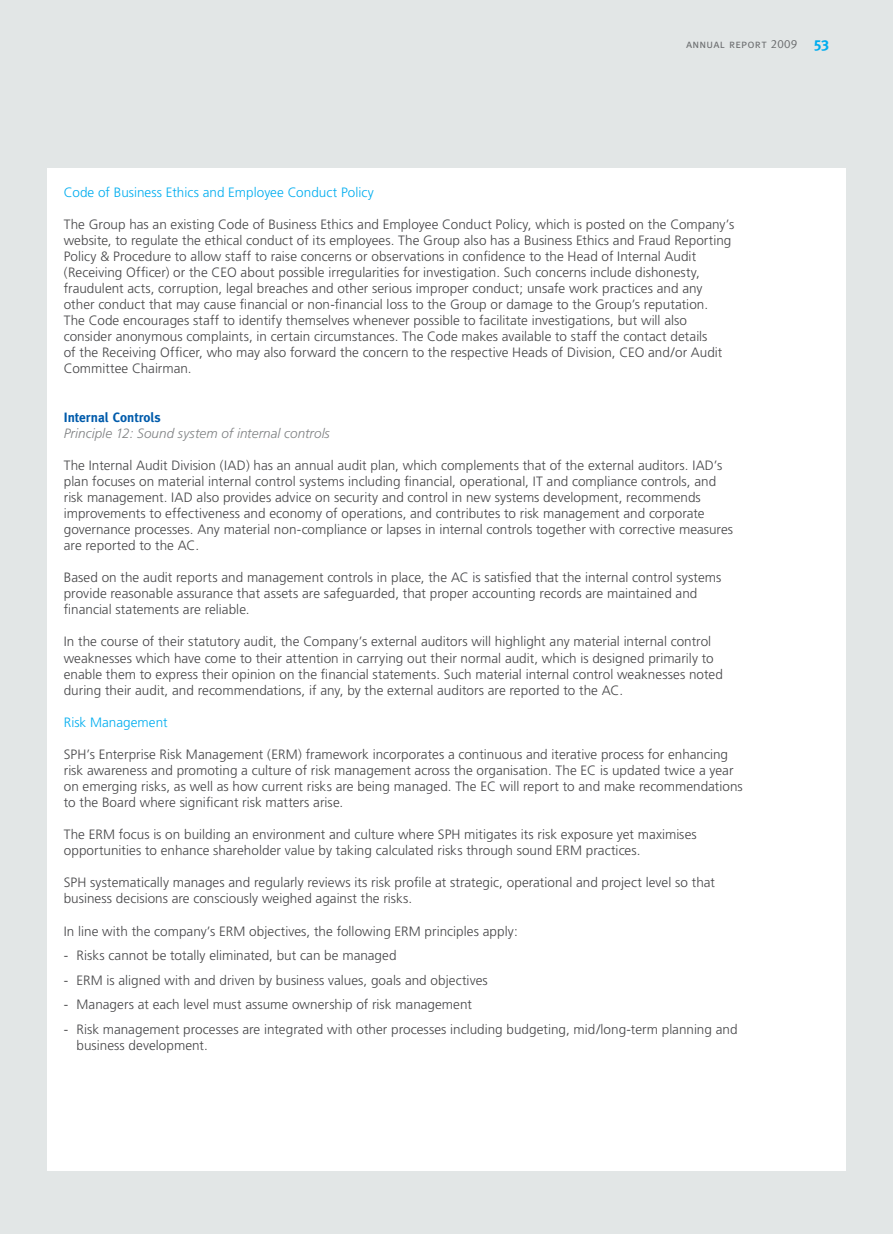
<style>
.page{position:relative;width:893px;height:1234px;background:#fff}
.page>*{position:absolute;margin:0;border:0;box-sizing:border-box;transform-origin:0 0}
.t1{font:300 13.5px/16px "Frutiger";color:#464648}
.t2{font:300 13.5px "Frutiger";letter-spacing:.005em;color:#00adef}
.t3{font:italic 300 13.5px "Frutiger";letter-spacing:.005em;color:#808284}
.t4{font:700 13.5px "Meta";color:#005bab}
.t5{font:12px "Meta Caps";letter-spacing:.015em;color:#6d6f71}
.s1{font-family:"Meta";font-weight:700;font-size:15px;color:#00adef}
</style>
<div class="page">
<div style="left:0;top:0;width:893px;height:1233px;background:#e2e6e6"></div>
<div style="left:47px;top:168px;width:799px;height:1001px;background:#fff"></div>
<p class="t5" style="left:686px;top:37px;width:145px">annual report 2009 <span class="s1">53</span></p>
<p class="t2" style="left:64px;top:184px;width:312px">Code of Business Ethics and Employee Conduct Policy</p>
<p class="t1" style="left:64px;top:216px;width:672px">The Group has an existing Code of Business Ethics and Employee Conduct Policy, which is posted on the Company’s website, to regulate the ethical conduct of its employees. The Group also has a Business Ethics and Fraud Reporting Policy &amp; Procedure to allow staff to raise concerns or observations in confidence to the Head of Internal Audit (Receiving Officer) or the CEO about possible irregularities for investigation. Such concerns include dishonesty, fraudulent acts, corruption, legal breaches and other serious improper conduct; unsafe work practices and any other conduct that may cause financial or non-financial loss to the Group or damage to the Group’s reputation.<br>The Code encourages staff to identify themselves whenever possible to facilitate investigations, but will also consider anonymous complaints, in certain circumstances. The Code makes available to staff the contact details<br>of the Receiving Officer, who may also forward the concern to the respective Heads of Division, CEO and/or Audit Committee Chairman.</p>
<p class="t4" style="left:64px;top:409px;width:99px">Internal Controls</p>
<p class="t3" style="left:64px;top:425px;width:268px">Principle 12: Sound system of internal controls</p>
<p class="t1" style="left:64px;top:457px;width:671px">The Internal Audit Division (IAD) has an annual audit plan, which complements that of the external auditors. IAD’s plan focuses on material internal control systems including financial, operational, IT and compliance controls, and risk management. IAD also provides advice on security and control in new systems development, recommends improvements to effectiveness and economy of operations, and contributes to risk management and corporate governance processes. Any material non-compliance or lapses in internal controls together with corrective measures are reported to the AC.</p>
<p class="t1" style="left:64px;top:569px;width:659px">Based on the audit reports and management controls in place, the AC is satisfied that the internal control systems provide reasonable assurance that assets are safeguarded, that proper accounting records are maintained and financial statements are reliable.</p>
<p class="t1" style="left:64px;top:633px;width:661px">In the course of their statutory audit, the Company’s external auditors will highlight any material internal control weaknesses which have come to their attention in carrying out their normal audit, which is designed primarily to enable them to express their opinion on the financial statements. Such material internal control weaknesses noted during their audit, and recommendations, if any, by the external auditors are reported to the AC.</p>
<p class="t2" style="left:64px;top:714px;width:105px">Risk Management</p>
<p class="t1" style="left:64px;top:746px;width:681px">SPH’s Enterprise Risk Management (ERM) framework incorporates a continuous and iterative process for enhancing risk awareness and promoting a culture of risk management across the organisation. The EC is updated twice a year on emerging risks, as well as how current risks are being managed. The EC will report to and make recommendations to the Board where significant risk matters arise.</p>
<p class="t1" style="left:64px;top:826px;width:634px">The ERM focus is on building an environment and culture where SPH mitigates its risk exposure yet maximises opportunities to enhance shareholder value by taking calculated risks through sound ERM practices.</p>
<p class="t1" style="left:64px;top:874px;width:653px">SPH systematically manages and regularly reviews its risk profile at strategic, operational and project level so that business decisions are consciously weighed against the risks.</p>
<p class="t1" style="left:64px;top:922px;width:455px">In line with the company’s ERM objectives, the following ERM principles apply:</p>
<p class="t1" style="left:64px;top:947px;width:334px">- Risks cannot be totally eliminated, but can be managed</p>
<p class="t1" style="left:64px;top:971px;width:425px">- ERM is aligned with and driven by business values, goals and objectives</p>
<p class="t1" style="left:64px;top:996px;width:410px">- Managers at each level must assume ownership of risk management</p>
<p class="t1" style="left:77px;top:1020px;width:662px;text-indent:-13px">- Risk management processes are integrated with other processes including budgeting, mid/long-term planning and business development.</p>
</div>
